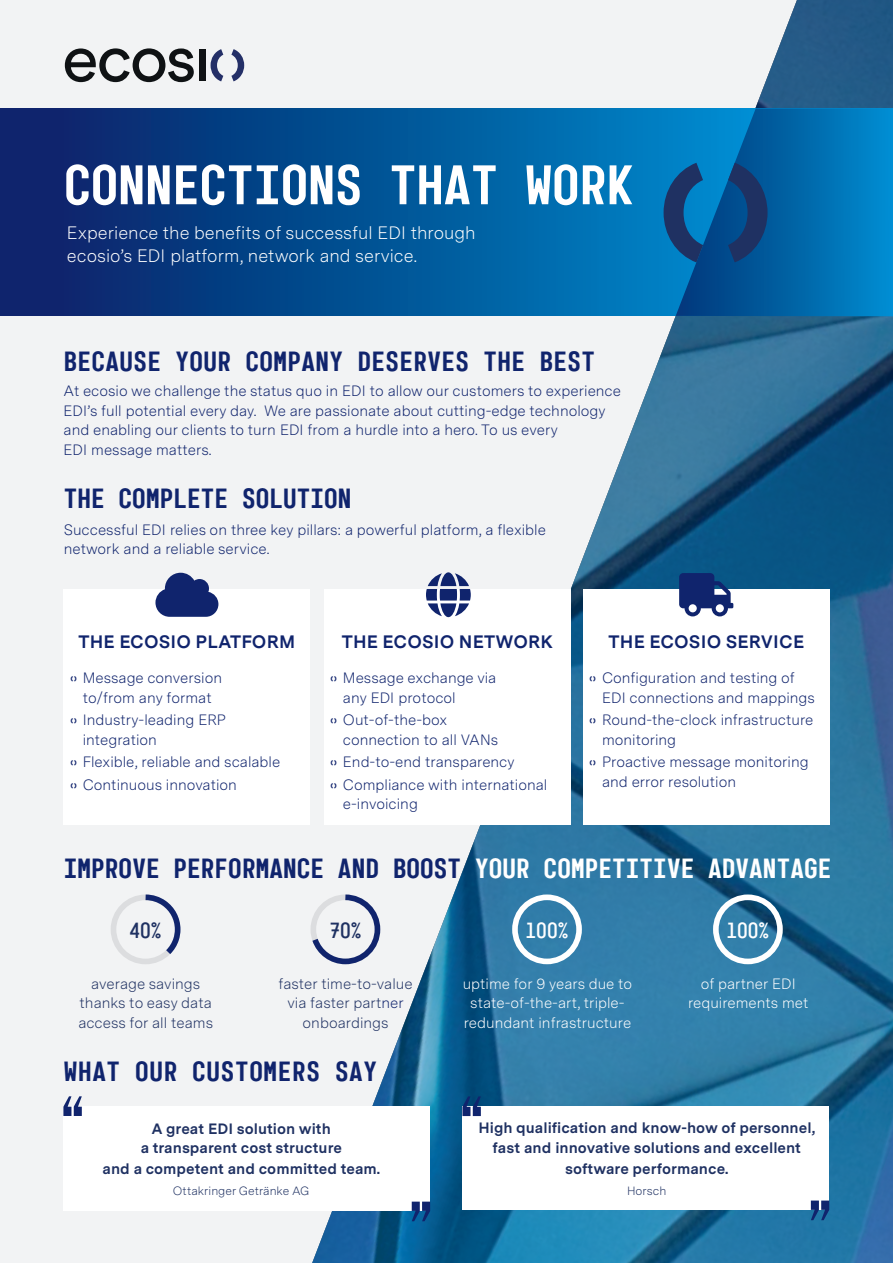
<style>
.page{position:relative;width:893px;height:1263px;background:#f2f3f4}
.page>*{position:absolute;margin:0;border:0;box-sizing:border-box;transform-origin:0 0}
.t1{font:700 76.65px "Karben 205 Mono";color:#10246d}
.t2{font:900 57px "Karben 205 Mono";color:#fff}
.t3{font:900 28.5px "Karben 205 Mono";letter-spacing:.005em;color:#10246d}
.t4{font:900 28.5px "Karben 205 Mono";letter-spacing:.025em;color:#10246d}
.t5{font:700 22.5px "Karben 205 Mono";color:#fff}
.t6{font:700 22.5px "Karben 205 Mono";color:#1f3162}
.t7{font:300 18px/23.4px "Messina Sans";color:#fff}
.t8{font:700 18px "Messina Sans";letter-spacing:.01em;color:#10246d}
.t9{font:300 15px/19.5px "Messina Sans";color:#10246d}
.t10{font:700 15px/19.5px "Messina Sans";color:#1f3162;text-align:center}
.t11{font:300 15px/19.5px "Messina Sans";color:#fff;text-align:center}
.t12{font:300 15px/19.5px "Messina Sans";color:#1f3162;text-align:center}
.t13{font:300 12px "Messina Sans";color:#1f3162}
.s1{font-family:"Ecosio font";font-weight:400}
.s2{color:#fff}
.s3{color:#10246d}
</style>
<div class="page">
<img style="left:310px;top:0;width:583px;height:1263px">
<svg style="left:0;top:108px;width:676px;height:208px;background:#034d91"></svg>
<svg style="left:676px;top:108px;width:217px;height:208px;background:#006fb2"></svg>
<svg style="left:664px;top:163px;width:39px;height:99px;background:#105792"></svg>
<svg style="left:728px;top:163px;width:39px;height:99px;background:#10417a"></svg>
<div style="left:583px;top:590px;width:247px;height:235px;background:#fff"></div>
<svg style="left:679px;top:573px;width:54px;height:43px;background:#3a5189"></svg>
<div style="left:64px;top:590px;width:246px;height:235px;background:#fff"></div>
<svg style="left:155px;top:573px;width:63px;height:44px"></svg>
<div style="left:324px;top:590px;width:246px;height:235px;background:#fff"></div>
<svg style="left:426px;top:572px;width:45px;height:45px"></svg>
<div style="left:111px;top:894px;width:69px;height:70px;border:6px solid #dcdddf;border-radius:50%"></div>
<svg style="left:140px;top:894px;width:41px;height:66px"></svg>
<div style="left:512px;top:894px;width:70px;height:70px;border:6px solid #fff;border-radius:50%"></div>
<div style="left:713px;top:894px;width:70px;height:70px;border:6px solid #fff;border-radius:50%"></div>
<svg style="left:310px;top:892px;width:73px;height:75px"></svg>
<div style="left:63px;top:1107px;width:367px;height:104px;background:#fff"></div>
<div style="left:462px;top:1107px;width:367px;height:103px;background:#fff"></div>
<svg style="left:65px;top:48px;width:129px;height:34px"></svg>
<div style="left:199px;top:49px;width:6px;height:32px;background:#0f1214"></div>
<svg style="left:211px;top:49px;width:12px;height:32px"></svg>
<svg style="left:231px;top:49px;width:13px;height:32px"></svg>
<h2 class="t2" style="left:64px;top:155px;width:571px">CONNECTIONS THAT WORK</h2>
<p class="t7" style="left:67px;top:220px;width:410px">Experience the benefits of successful EDI through ecosio’s EDI platform, network and service.</p>
<h3 class="t3" style="left:64px;top:346px;width:533px">BECAUSE YOUR COMPANY DESERVES THE BEST</h3>
<p class="t9" style="left:64px;top:380px;width:559px">At ecosio we challenge the status quo in EDI to allow our customers to experience EDI’s full potential every day. We are passionate about cutting-edge technology and enabling our clients to turn EDI from a hurdle into a hero. To us every<br>EDI message matters.</p>
<h3 class="t3" style="left:64px;top:483px;width:289px">THE COMPLETE SOLUTION</h3>
<p class="t9" style="left:64px;top:519px;width:484px">Successful EDI relies on three key pillars: a powerful platform, a flexible network and a reliable service.</p>
<p class="t8" style="left:78px;top:628px;width:219px">THE ECOSIO PLATFORM</p>
<p class="t8" style="left:342px;top:628px;width:213px">THE ECOSIO NETWORK</p>
<p class="t8" style="left:609px;top:628px;width:197px">THE ECOSIO SERVICE</p>
<p class="t9" style="left:70px;top:668px;width:154px;text-align:center"><span class="s1">'</span> Message conversion to/from any format</p>
<p class="t9" style="left:83px;top:710px;width:145px;text-indent:-13px"><span class="s1">'</span> Industry-leading ERP integration</p>
<p class="t9" style="left:70px;top:750px;width:212px;line-height:22.5px"><span class="s1">'</span> Flexible, reliable and scalable <span class="s1">'</span> Continuous innovation</p>
<p class="t9" style="left:343px;top:668px;width:155px;text-indent:-13px"><span class="s1">'</span> Message exchange via any EDI protocol</p>
<p class="t9" style="left:343px;top:710px;width:157px;text-indent:-13px"><span class="s1">'</span> Out-of-the-box connection to all VANs</p>
<p class="t9" style="left:330px;top:750px;width:219px;line-height:22.5px"><span class="s1">'</span> End-to-end transparency<br><span class="s1">'</span> Compliance with international</p>
<p class="t9" style="left:343px;top:794px;width:76px">e-invoicing</p>
<p class="t9" style="left:602px;top:668px;width:214px;text-indent:-13px"><span class="s1">'</span> Configuration and testing of<br>EDI connections and mappings</p>
<p class="t9" style="left:602px;top:710px;width:213px;text-indent:-13px"><span class="s1">'</span> Round-the-clock infrastructure monitoring</p>
<p class="t9" style="left:602px;top:752px;width:208px;text-indent:-13px"><span class="s1">'</span> Proactive message monitoring and error resolution</p>
<h3 class="t3" style="left:64px;top:853px;width:769px">IMPROVE PERFORMANCE AND BOOST <span class="s2">YOUR COMPETITIVE ADVANTAGE</span></h3>
<h3 class="t6" style="left:129px;top:918px;width:34px">40%</h3>
<h3 class="t6" style="left:329px;top:918px;width:34px">70%</h3>
<h3 class="t5" style="left:526px;top:918px;width:44px">100%</h3>
<h3 class="t5" style="left:726px;top:918px;width:44px">100%</h3>
<p class="t12" style="left:78px;top:973px;width:136px">average savings thanks to easy data access for all teams</p>
<p class="t12" style="left:278px;top:973px;width:136px">faster time-to-value via faster part<span class="s3">ner </span>onboardings</p>
<p class="t11" style="left:463px;top:973px;width:171px">uptime for 9 years due to state-of-the-art, triple&shy;redundant infrastructure</p>
<p class="t11" style="left:688px;top:973px;width:122px">of partner EDI requirements met</p>
<h3 class="t4" style="left:64px;top:1056px;width:315px">WHAT OUR CUSTOMERS SAY</h3>
<h1 class="t1" style="left:91px;top:1173px;width:38px;rotate:-180deg">„</h1>
<h1 class="t1" style="left:490px;top:1173px;width:38px;rotate:-180deg">„</h1>
<p class="t10" style="left:141px;top:1118px;width:203px">A great EDI solution with<br>a transparent cost structure</p>
<p class="t10" style="left:102px;top:1158px;width:279px">and a competent and committed team.</p>
<p class="t13" style="left:173px;top:1182px;width:138px">Ottakringer Getränke AG</p>
<p class="t10" style="left:478px;top:1117px;width:338px">High qualification and know-how of personnel, fast and innovative solutions and excellent</p>
<p class="t10" style="left:565px;top:1158px;width:165px">software performance.</p>
<p class="t13" style="left:627px;top:1181px;width:41px">Horsch</p>
<h1 class="t1" style="left:402px;top:1188px;width:38px">”</h1>
<h1 class="t1" style="left:802px;top:1187px;width:38px">”</h1>
</div>
